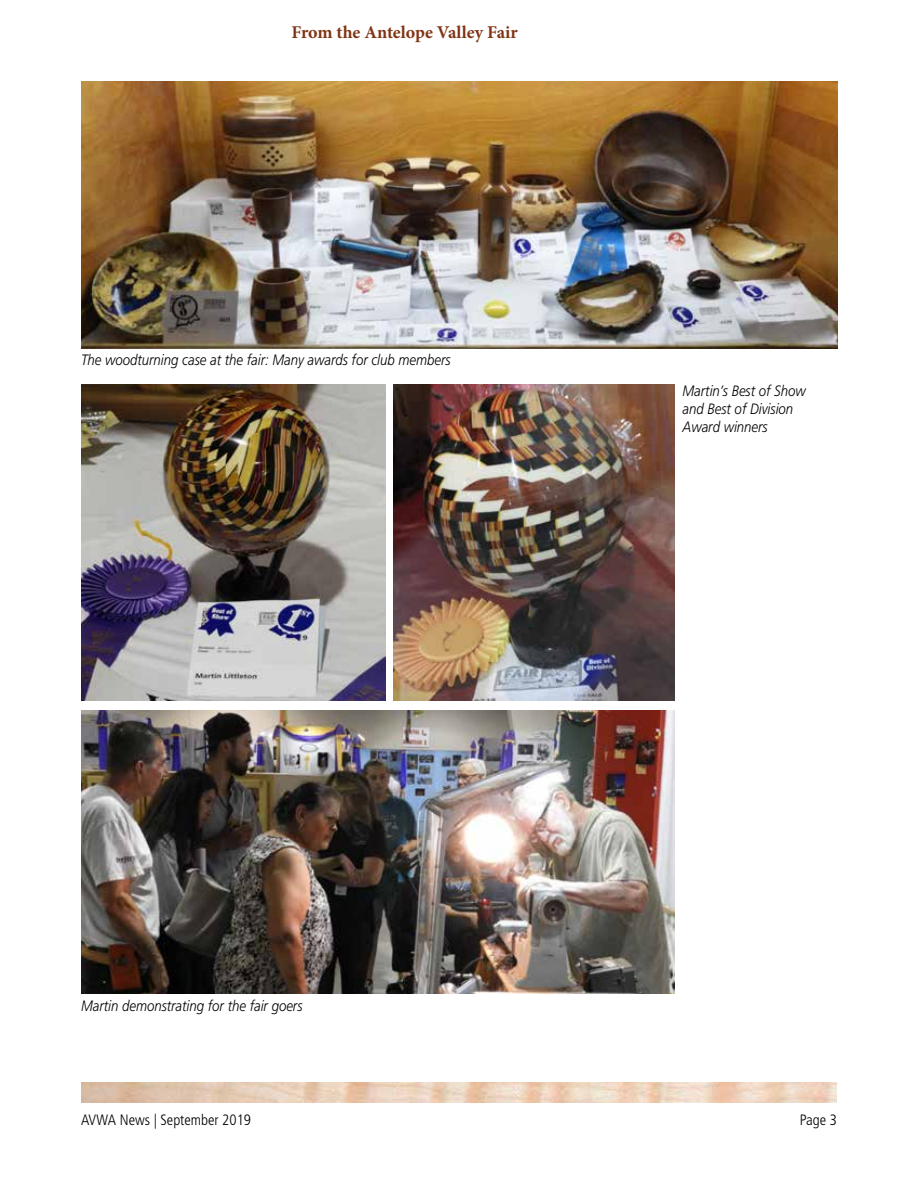
<style>
.page{position:relative;width:918px;height:1188px;background:#fff}
.page>*{position:absolute;margin:0;border:0;box-sizing:border-box;transform-origin:0 0}
.t1{font:700 18px "Minion Pro";letter-spacing:-.005em;color:#803515}
.t2{font:italic 300 15px/18px "Frutiger";color:#000;scale:.88 1}
.t3{font:300 condensed 15px "Frutiger";color:#000}
</style>
<div class="page">
<img style="left:81px;top:1082px;width:756px;height:21px">
<img style="left:81px;top:711px;width:594px;height:282px">
<img style="left:393px;top:385px;width:282px;height:315px">
<img style="left:81px;top:385px;width:304px;height:315px">
<img style="left:81px;top:81px;width:757px;height:268px">
<p class="t1" style="left:292px;top:19px;width:228px">From the Antelope Valley Fair</p>
<p class="t2" style="left:81px;top:351px;width:422px">The woodturning case at the fair: Many awards for club members</p>
<p class="t2" style="left:81px;top:997px;width:253px">Martin demonstrating for the fair goers</p>
<p class="t2" style="left:683px;top:382px;width:142px">Martin’s Best of Show and Best of Division<br>Award winners</p>
<p class="t3" style="left:81px;top:1111px;width:172px">AVWA News | September 2019</p>
<p class="t3" style="left:800px;top:1111px;width:39px">Page 3</p>
</div>
